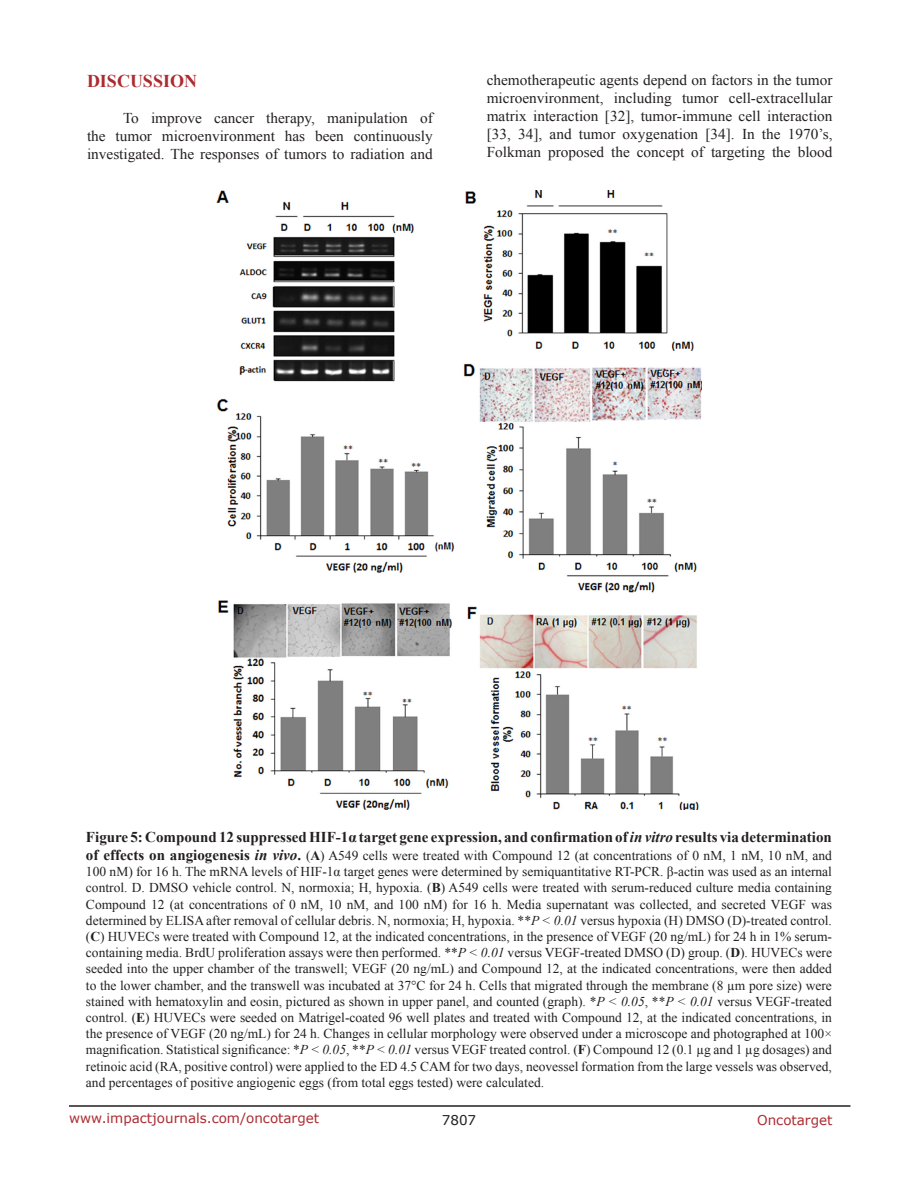
<style>
.page{position:relative;width:918px;height:1188px;background:#fff}
.page>*{position:absolute;margin:0;border:0;box-sizing:border-box;transform-origin:0 0}
.Heading{font:700 18px "Times New Roman";color:#ac2b31}
.BodyText{font:15px/18px "Times New Roman";color:#231f20;text-align:justify}
.FigureText{font:700 15px "Times New Roman";color:#231f20}
.FigureText-2{font:13.5px/16.2px "Times New Roman";color:#231f20;text-align:justify}
.t1{font:13.5px "Verdana";color:#ac2b31}
.t2{font:13.5px "Verdana";color:#231f20}
.s1{font-style:italic}
.s2{font-weight:700;font-size:15px}
.s3{font-weight:700;font-style:italic;font-size:15px}
.s4{font-weight:700}
</style>
<div class="page">
<hr style="left:69px;top:1105px;width:781px;height:2px;background:#231f20">
<img style="left:216px;top:190px;width:486px;height:619px">
<p class="Heading" style="left:87px;top:69px;width:112px">DISCUSSION</p>
<p class="BodyText" style="left:87px;top:109px;width:347px;text-indent:36px">To improve cancer therapy, manipulation of the tumor microenvironment has been continuously investigated. The responses of tumors to radiation and</p>
<p class="BodyText" style="left:487px;top:71px;width:347px">chemotherapeutic agents depend on factors in the tumor microenvironment, including tumor cell-extracellular matrix interaction [32], tumor-immune cell interaction [33, 34], and tumor oxygenation [34]. In the 1970’s, Folkman proposed the concept of targeting the blood</p>
<p class="FigureText" style="left:86px;top:827px;width:748px">Figure 5: Compound 12 suppressed HIF-1α target gene expression, and confirmation of <span class="s1">in vitro</span> results via determination</p>
<p class="FigureText-2" style="left:86px;top:847px;width:748px"><span class="s2">of effects on angiogenesis</span> <span class="s3">in vivo</span><span class="s2">.</span> (<span class="s4">A</span>) A549 cells were treated with Compound 12 (at concentrations of 0 nM, 1 nM, 10 nM, and 100 nM) for 16 h. The mRNA levels of HIF-1α target genes were determined by semiquantitative RT-PCR. β-actin was used as an internal control. D. DMSO vehicle control. N, normoxia; H, hypoxia. (<span class="s4">B</span>) A549 cells were treated with serum-reduced culture media containing Compound 12 (at concentrations of 0 nM, 10 nM, and 100 nM) for 16 h. Media supernatant was collected, and secreted VEGF was determined by ELISA after removal of cellular debris. N, normoxia; H, hypoxia. **<span class="s1">P &lt; 0.01</span> versus hypoxia (H) DMSO (D)-treated control. (<span class="s4">C</span>) HUVECs were treated with Compound 12, at the indicated concentrations, in the presence of VEGF (20 ng/mL) for 24 h in 1% serum&shy;containing media. BrdU proliferation assays were then performed. **<span class="s1">P &lt; 0.01</span> versus VEGF-treated DMSO (D) group. (<span class="s4">D</span>). HUVECs were seeded into the upper chamber of the transwell; VEGF (20 ng/mL) and Compound 12, at the indicated concentrations, were then added to the lower chamber, and the transwell was incubated at 37°C for 24 h. Cells that migrated through the membrane (8 µm pore size) were stained with hematoxylin and eosin, pictured as shown in upper panel, and counted (graph). *<span class="s1">P &lt; 0.05</span>, **<span class="s1">P &lt; 0.01</span> versus VEGF-treated control. (<span class="s4">E</span>) HUVECs were seeded on Matrigel-coated 96 well plates and treated with Compound 12, at the indicated concentrations, in the presence of VEGF (20 ng/mL) for 24 h. Changes in cellular morphology were observed under a microscope and photographed at 100× magnification. Statistical significance: *<span class="s1">P &lt; 0.05</span>, **<span class="s1">P &lt; 0.01</span> versus VEGF treated control. (<span class="s4">F</span>) Compound 12 (0.1 µg and 1 µg dosages) and retinoic acid (RA, positive control) were applied to the ED 4.5 CAM for two days, neovessel formation from the large vessels was observed, and percentages of positive angiogenic eggs (from total eggs tested) were calculated.</p>
<p class="t1" style="left:69px;top:1109px;width:252px">www.impactjournals.com/oncotarget</p>
<p class="t2" style="left:442px;top:1111px;width:36px">7807</p>
<p class="t1" style="left:757px;top:1111px;width:77px">Oncotarget</p>
</div>
